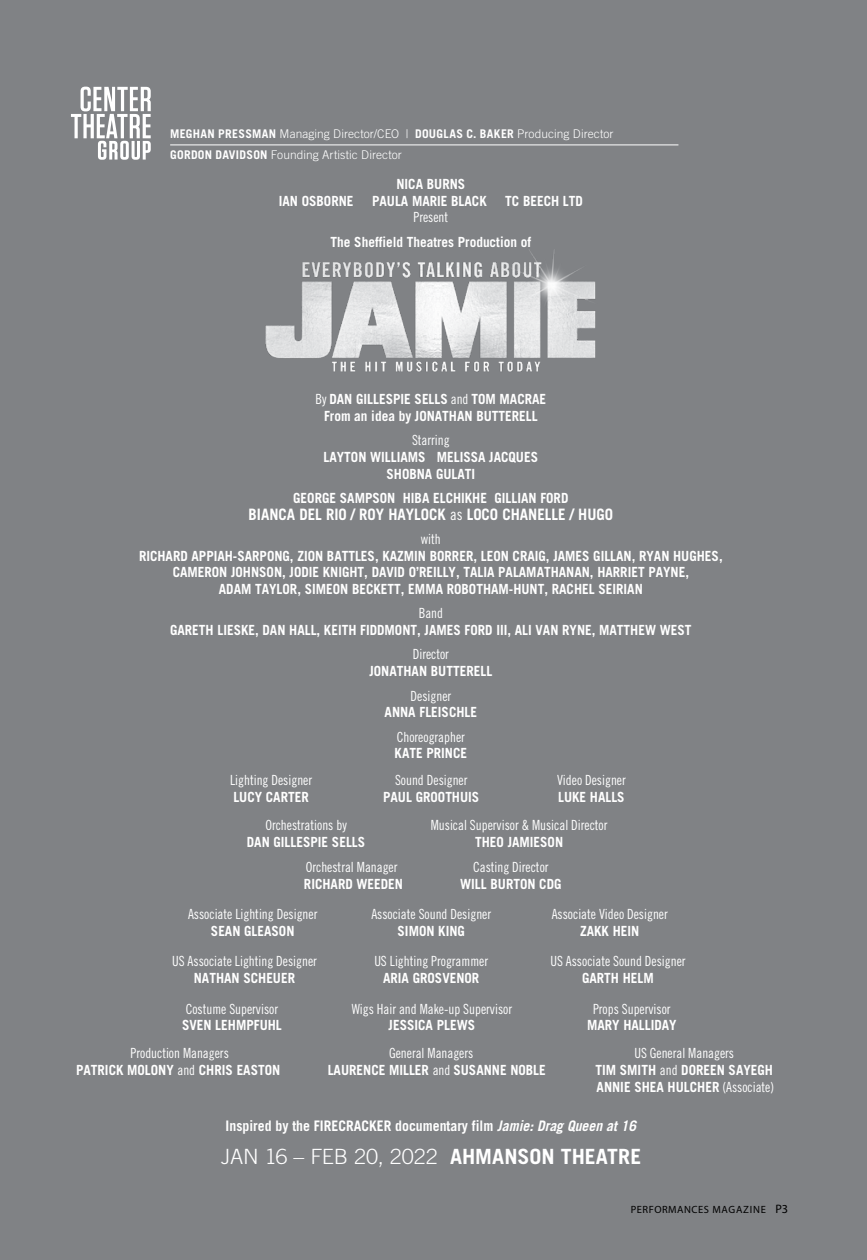
<style>
.page{position:relative;width:867px;height:1260px;background:#fff}
.page>*{position:absolute;margin:0;border:0;box-sizing:border-box;transform-origin:0 0}
.t1{font:300 21px "Trade Gothic LT Std";letter-spacing:-.015em;color:#fff}
.t2{font:700 15.75px "Trade Gothic LT Std";color:#fff;scale:.95 1}
.t3{font:700 14.53px "Trade Gothic LT Std";color:#fff;scale:.95 1}
.t4{font:700 14px/16.6px "Trade Gothic LT Std";color:#fff;text-align:center;scale:.95 1}
.t5{font:14px "Trade Gothic LT Std Cn 18";color:#fff;scale:.95 1}
.t6{font:300 11.9px/21px "Trade Gothic LT Std";letter-spacing:.005em;color:#fff}
.t7{font:10.5px "Myriad Pro";letter-spacing:.05em;color:#000}
.s1{font-weight:700}
.s2{font-family:"Trade Gothic LT Std Cn 18";font-weight:400}
.s3{font-style:italic}
.s4{font-size:12.25px}
</style>
<div class="page">
<div style="left:0;top:0;width:866px;height:1260px;background:#808285"></div>
<hr style="left:170px;top:145px;width:508px;height:1px;background:#fff">
<svg style="left:71px;top:87px;width:80px;height:73px"></svg>
<img style="left:265px;top:250px;width:331px;height:122px">
<p class="t6" style="left:170px;top:123px;width:445px"><span class="s1">MEGHAN PRESSMAN</span> Managing Director/CEO | <span class="s1">DOUGLAS C. BAKER</span> Producing Director<br><span class="s1">GORDON DAVIDSON</span> Founding Artistic Director</p>
<p class="t4" style="left:396px;top:176px;width:74px">NICA BURNS</p>
<p class="t4" style="left:279px;top:192px;width:80px">IAN OSBORNE</p>
<p class="t4" style="left:372px;top:192px;width:122px">PAULA MARIE BLACK</p>
<p class="t4" style="left:505px;top:192px;width:83px">TC BEECH LTD</p>
<p class="t5" style="left:413px;top:209px;width:38px">Present</p>
<p class="t4" style="left:330px;top:233px;width:212px">The Sheffield Theatres Production of</p>
<p class="t4" style="left:315px;top:391px;width:244px"><span class="s2">By</span> DAN GILLESPIE SELLS <span class="s2">and</span> TOM MACRAE<br>From an idea by JONATHAN BUTTERELL</p>
<p class="t5" style="left:412px;top:432px;width:41px">Starring</p>
<p class="t4" style="left:323px;top:448px;width:227px">LAYTON WILLIAMS MELISSA JACQUES<br>SHOBNA GULATI</p>
<p class="t4" style="left:293px;top:490px;width:291px">GEORGE SAMPSON HIBA ELCHIKHE GILLIAN FORD</p>
<p class="t2" style="left:248px;top:504px;width:385px">BIANCA DEL RIO / ROY HAYLOCK <span class="s2">as</span> LOCO CHANELLE / HUGO</p>
<p class="t5" style="left:421px;top:531px;width:22px">with</p>
<p class="t4" style="left:139px;top:547px;width:615px">RICHARD APPIAH-SARPONG, ZION BATTLES, KAZMIN BORRER, LEON CRAIG, JAMES GILLAN, RYAN HUGHES,<br>CAMERON JOHNSON, JODIE KNIGHT, DAVID O’REILLY, TALIA PALAMATHANAN, HARRIET PAYNE,<br>ADAM TAYLOR, SIMEON BECKETT, EMMA ROBOTHAM-HUNT, RACHEL SEIRIAN</p>
<p class="t5" style="left:418px;top:605px;width:27px">Band</p>
<p class="t4" style="left:170px;top:621px;width:550px">GARETH LIESKE, DAN HALL, KEITH FIDDMONT, JAMES FORD III, ALI VAN RYNE, MATTHEW WEST</p>
<p class="t5" style="left:412px;top:646px;width:40px">Director</p>
<p class="t4" style="left:369px;top:663px;width:131px">JONATHAN BUTTERELL</p>
<p class="t5" style="left:410px;top:687px;width:44px">Designer</p>
<p class="t4" style="left:384px;top:704px;width:99px">ANNA FLEISCHLE</p>
<p class="t5" style="left:397px;top:728px;width:73px">Choreographer</p>
<p class="t4" style="left:394px;top:745px;width:78px">KATE PRINCE</p>
<p class="t5" style="left:230px;top:772px;width:88px">Lighting Designer</p>
<p class="t4" style="left:233px;top:789px;width:81px">LUCY CARTER</p>
<p class="t5" style="left:395px;top:772px;width:78px">Sound Designer</p>
<p class="t4" style="left:383px;top:789px;width:103px">PAUL GROOTHUIS</p>
<p class="t5" style="left:557px;top:772px;width:74px">Video Designer</p>
<p class="t4" style="left:558px;top:789px;width:72px">LUKE HALLS</p>
<p class="t5" style="left:265px;top:817px;width:87px">Orchestrations by</p>
<p class="t4" style="left:247px;top:833px;width:126px">DAN GILLESPIE SELLS</p>
<p class="t5" style="left:306px;top:859px;width:98px">Orchestral Manager</p>
<p class="t4" style="left:304px;top:875px;width:106px">RICHARD WEEDEN</p>
<p class="t5" style="left:430px;top:817px;width:187px">Musical Supervisor &amp; Musical Director</p>
<p class="t4" style="left:475px;top:833px;width:94px">THEO JAMIESON</p>
<p class="t5" style="left:473px;top:859px;width:81px">Casting Director</p>
<p class="t4" style="left:460px;top:875px;width:108px">WILL BURTON CDG</p>
<p class="t5" style="left:188px;top:906px;width:138px">Associate Lighting Designer</p>
<p class="t4" style="left:211px;top:923px;width:89px">SEAN GLEASON</p>
<p class="t5" style="left:371px;top:906px;width:127px">Associate Sound Designer</p>
<p class="t4" style="left:397px;top:923px;width:72px">SIMON KING</p>
<p class="t5" style="left:551px;top:906px;width:124px">Associate Video Designer</p>
<p class="t4" style="left:580px;top:923px;width:64px">ZAKK HEIN</p>
<p class="t5" style="left:172px;top:953px;width:154px">US Associate Lighting Designer</p>
<p class="t4" style="left:194px;top:969px;width:108px">NATHAN SCHEUER</p>
<p class="t5" style="left:374px;top:953px;width:121px">US Lighting Programmer</p>
<p class="t4" style="left:383px;top:969px;width:103px">ARIA GROSVENOR</p>
<p class="t5" style="left:550px;top:953px;width:144px">US Associate Sound Designer</p>
<p class="t4" style="left:582px;top:969px;width:77px">GARTH HELM</p>
<p class="t5" style="left:186px;top:1000px;width:99px">Costume Supervisor</p>
<p class="t4" style="left:182px;top:1017px;width:106px">SVEN LEHMPFUHL</p>
<p class="t5" style="left:351px;top:1000px;width:170px">Wigs Hair and Make-up Supervisor</p>
<p class="t4" style="left:388px;top:1017px;width:93px">JESSICA PLEWS</p>
<p class="t5" style="left:593px;top:1000px;width:83px">Props Supervisor</p>
<p class="t4" style="left:587px;top:1017px;width:96px">MARY HALLIDAY</p>
<p class="t5" style="left:130px;top:1045px;width:105px">Production Managers</p>
<p class="t4" style="left:76px;top:1062px;width:216px">PATRICK MOLONY <span class="s2">and</span> CHRIS EASTON</p>
<p class="t5" style="left:389px;top:1045px;width:90px">General Managers</p>
<p class="t4" style="left:327px;top:1062px;width:231px">LAURENCE MILLER <span class="s2">and</span> SUSANNE NOBLE</p>
<p class="t5" style="left:634px;top:1045px;width:106px">US General Managers</p>
<p class="t4" style="left:595px;top:1062px;width:188px">TIM SMITH <span class="s2">and</span> DOREEN SAYEGH</p>
<p class="t4" style="left:596px;top:1079px;width:188px">ANNIE SHEA HULCHER <span class="s2">(Associate)</span></p>
<p class="t3" style="left:225px;top:1117px;width:433px">Inspired by the FIRECRACKER documentary film <span class="s3">Jamie: Drag Queen at 16</span></p>
<h1 class="t1" style="left:221px;top:1144px;width:421px">JAN 16 – FEB 20, 2022 <span class="s1">AHMANSON THEATRE</span></h1>
<p class="t7" style="left:630px;top:1203px;width:159px">PERFORMANCES MAGAZINE <span class="s4">P3</span></p>
</div>
